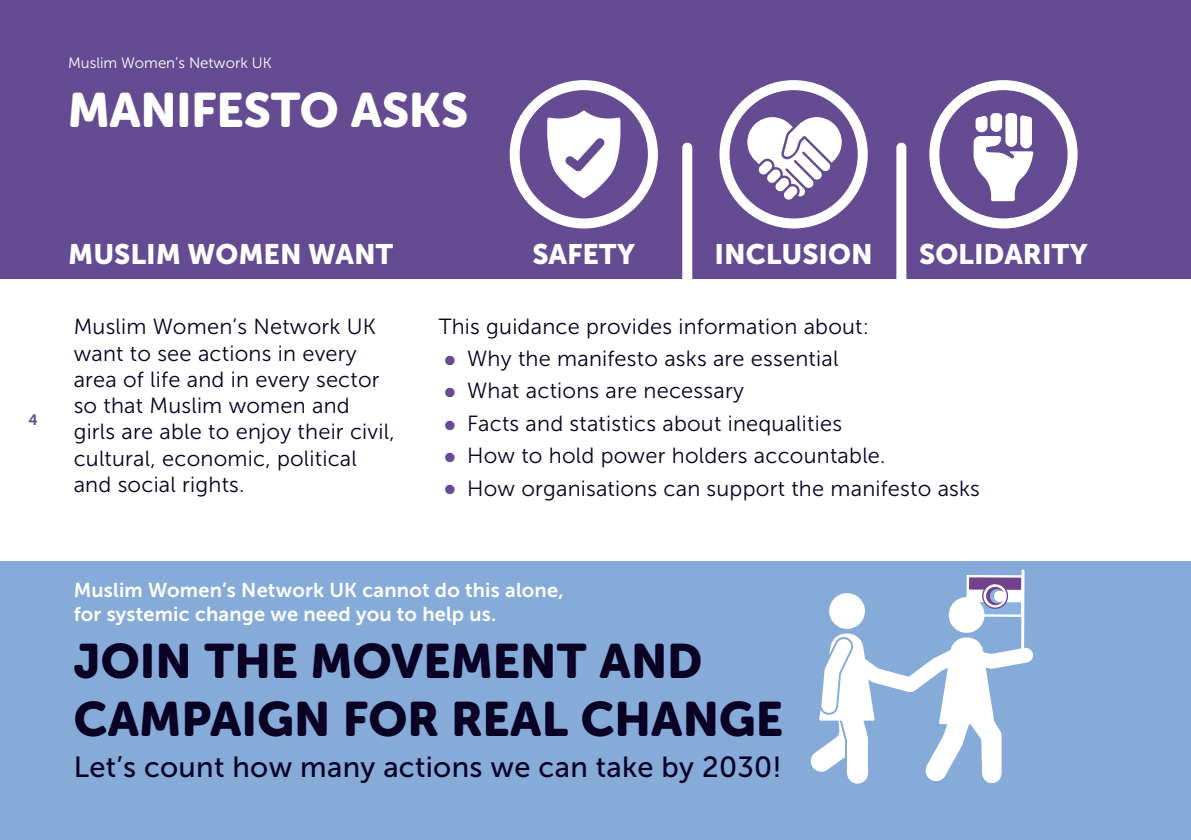
<style>
.page{position:relative;width:1191px;height:840px;background:#fff}
.page>*{position:absolute;margin:0;border:0;box-sizing:border-box;transform-origin:0 0}
.t1{font:48px/57.6px "Museo Sans Rounded 900";letter-spacing:.01em;color:#090024}
.t2{font:48px "Museo Sans Rounded 900";color:#fff}
.t3{font:29px "Museo Sans 500";letter-spacing:.01em;color:#090024}
.t4{font:28px "Museo Sans 900";color:#fff}
.t5{font:21.8px/26.2px "Museo Sans 300";letter-spacing:.01em;color:#090024}
.t6{font:20px "Museo Sans 700";letter-spacing:.01em;color:#fff}
.t7{font:15px "Museo Sans 300";color:#fff}
.t8{font:15px "Museo Sans 700";color:#654b91}
.s1{color:#654b91}
</style>
<div class="page">
<div style="left:0;top:0;width:1191px;height:278px;background:#654b91"></div>
<div style="left:0;top:561px;width:1191px;height:278px;background:#86abd9"></div>
<svg style="left:547px;top:110px;width:74px;height:88px"></svg>
<div style="left:509px;top:80px;width:149px;height:148px;border:10px solid #fff;border-radius:50%"></div>
<svg style="left:747px;top:117px;width:94px;height:82px"></svg>
<div style="left:719px;top:80px;width:148px;height:148px;border:10px solid #fff;border-radius:50%"></div>
<svg style="left:973px;top:113px;width:60px;height:88px"></svg>
<div style="left:929px;top:80px;width:148px;height:148px;border:10px solid #fff;border-radius:50%"></div>
<div style="left:682px;top:147px;width:10px;height:139px;background:#fff"></div>
<div style="left:896px;top:147px;width:10px;height:139px;background:#fff"></div>
<div style="left:829px;top:592px;width:36px;height:36px;background:#fff;border-radius:50%"></div>
<div style="left:969px;top:577px;width:52px;height:37px;background:#fff"></div>
<div style="left:966px;top:574px;width:57px;height:42px;border:5px solid #fff"></div>
<div style="left:969px;top:577px;width:52px;height:12px;background:#71418c"></div>
<div style="left:969px;top:601px;width:52px;height:13px;background:#89b3e0"></div>
<svg style="left:982px;top:583px;width:25px;height:25px"></svg>
<div style="left:982px;top:582px;width:26px;height:26px;border:1px solid #71418c;border-radius:50%"></div>
<svg style="left:986px;top:586px;width:17px;height:19px"></svg>
<svg style="left:810px;top:633px;width:223px;height:151px"></svg>
<div style="left:948px;top:596px;width:36px;height:36px;background:#fff;border-radius:50%"></div>
<hr style="left:1021px;top:570px;width:3px;height:80px;background:#fff">
<p class="t7" style="left:68px;top:55px;width:205px">Muslim Women’s Network UK</p>
<p class="t2" style="left:68px;top:83px;width:402px">MANIFESTO ASKS</p>
<p class="t8" style="left:28px;top:411px;width:11px">4</p>
<p class="t4" style="left:68px;top:238px;width:326px">MUSLIM WOMEN WANT</p>
<p class="t4" style="left:532px;top:238px;width:104px">SAFETY</p>
<p class="t4" style="left:714px;top:238px;width:160px">INCLUSION</p>
<p class="t4" style="left:919px;top:238px;width:170px">SOLIDARITY</p>
<p class="t5" style="left:74px;top:313px;width:322px">Muslim Women’s Network UK want to see actions in every area of life and in every sector so that Muslim women and girls are able to enjoy their civil, cultural, economic, political and social rights.</p>
<p class="t5" style="left:439px;top:313px;width:432px">This guidance provides information about:</p>
<p class="t5" style="left:445px;top:345px;width:395px"><span class="s1">●</span> Why the manifesto asks are essential</p>
<p class="t5" style="left:445px;top:377px;width:301px"><span class="s1">●</span> What actions are necessary</p>
<p class="t5" style="left:445px;top:410px;width:399px"><span class="s1">●</span> Facts and statistics about inequalities</p>
<p class="t5" style="left:445px;top:442px;width:442px"><span class="s1">●</span> How to hold power holders accountable.</p>
<p class="t5" style="left:445px;top:475px;width:537px"><span class="s1">●</span> How organisations can support the manifesto asks</p>
<p class="t6" style="left:74px;top:578px;width:491px">Muslim Women’s Network UK cannot do this alone,</p>
<p class="t6" style="left:74px;top:602px;width:424px">for systemic change we need you to help us.</p>
<p class="t1" style="left:74px;top:632px;width:711px">JOIN THE MOVEMENT AND<br>CAMPAIGN FOR REAL CHANGE</p>
<p class="t3" style="left:74px;top:750px;width:709px">Let’s count how many actions we can take by 2030!</p>
</div>
